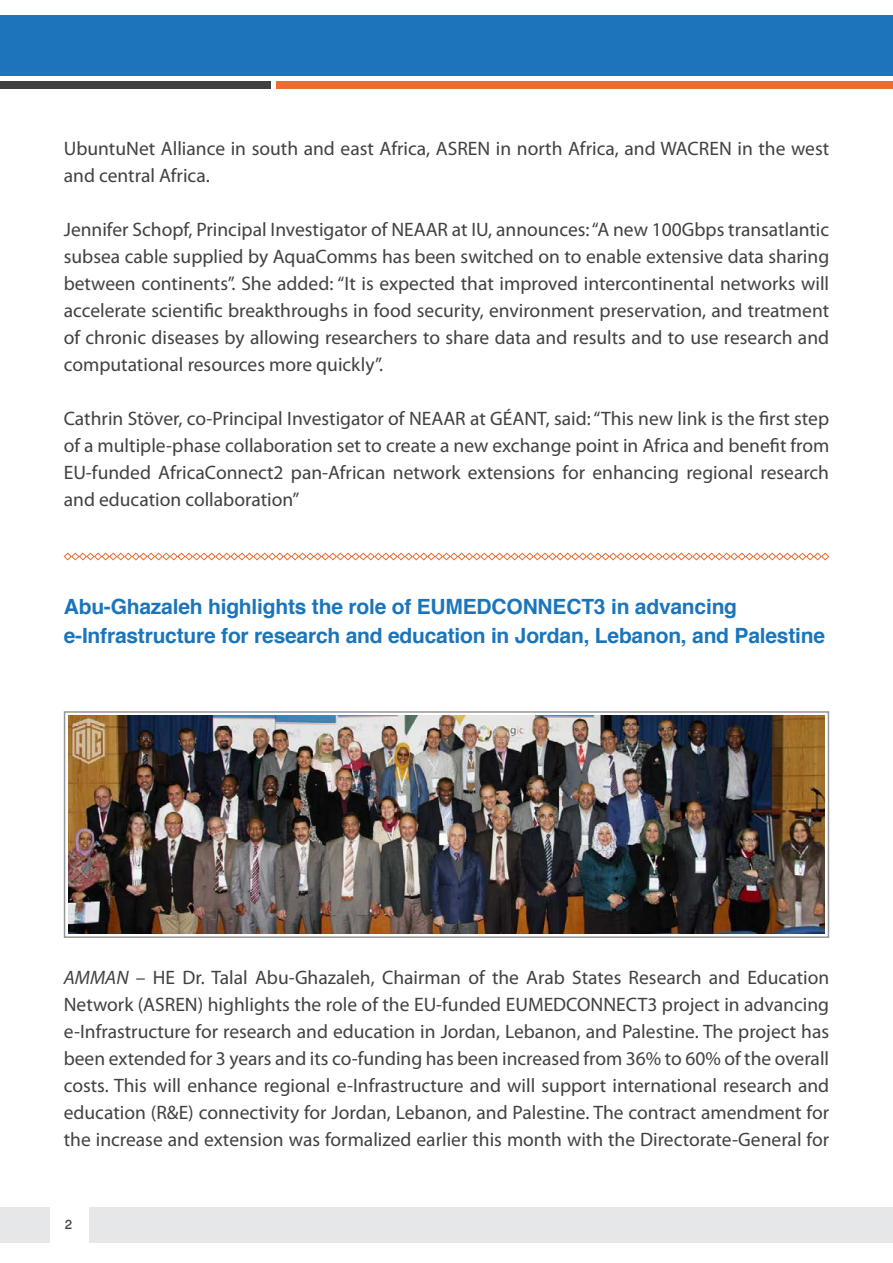
<style>
.page{position:relative;width:893px;height:1263px;background:#fff}
.page>*{position:absolute;margin:0;border:0;box-sizing:border-box;transform-origin:0 0}
.t1{font:700 21px/28.5px "Helvetica";letter-spacing:-.01em;color:#1b75bb}
.t2{font:19.5px/27px "Myriad Pro";color:#414042;text-align:justify}
.t3{font:500 18px "Win Soft Pro";color:#414042}
.s1{font-style:italic}
</style>
<div class="page">
<div style="left:276px;top:81px;width:617px;height:8px;background:#e86e33"></div>
<div style="left:0;top:81px;width:270px;height:8px;background:#404042"></div>
<div style="left:0;top:15px;width:893px;height:61px;background:#1c75ba"></div>
<div style="left:89px;top:1206px;width:804px;height:36px;background:#e6e7e8"></div>
<div style="left:0;top:1206px;width:50px;height:36px;background:#e6e7e8"></div>
<svg style="left:63px;top:552px;width:767px;height:9px"></svg>
<img style="left:69px;top:716px;width:755px;height:217px">
<div style="left:64px;top:711px;width:765px;height:227px;border:2px solid #939598"></div>
<p class="t2" style="left:64px;top:135px;width:767px">UbuntuNet Alliance in south and east Africa, ASREN in north Africa, and WACREN in the west and central Africa.</p>
<p class="t2" style="left:64px;top:216px;width:767px">Jennifer Schopf, Principal Investigator of NEAAR at IU, announces: “A new 100Gbps transatlantic subsea cable supplied by AquaComms has been switched on to enable extensive data sharing between continents”. She added: “It is expected that improved intercontinental networks will accelerate scientific breakthroughs in food security, environment preservation, and treatment of chronic diseases by allowing researchers to share data and results and to use research and computational resources more quickly”.</p>
<p class="t2" style="left:64px;top:405px;width:767px">Cathrin Stöver, co-Principal Investigator of NEAAR at GÉANT, said: “This new link is the first step of a multiple-phase collaboration set to create a new exchange point in Africa and benefit from EU-funded AfricaConnect2 pan-African network extensions for enhancing regional research and education collaboration”</p>
<p class="t1" style="left:64px;top:593px;width:763px">Abu-Ghazaleh highlights the role of EUMEDCONNECT3 in advancing e-Infrastructure for research and education in Jordan, Lebanon, and Palestine</p>
<p class="t2" style="left:64px;top:964px;width:767px"><span class="s1">AMMAN</span> – HE Dr. Talal Abu-Ghazaleh, Chairman of the Arab States Research and Education Network (ASREN) highlights the role of the EU-funded EUMEDCONNECT3 project in advancing e-Infrastructure for research and education in Jordan, Lebanon, and Palestine. The project has been extended for 3 years and its co-funding has been increased from 36% to 60% of the overall costs. This will enhance regional e-Infrastructure and will support international research and education (R&amp;E) connectivity for Jordan, Lebanon, and Palestine. The contract amendment for the increase and extension was formalized earlier this month with the Directorate-General for</p>
<p class="t3" style="left:65px;top:1212px;width:9px">2</p>
</div>
